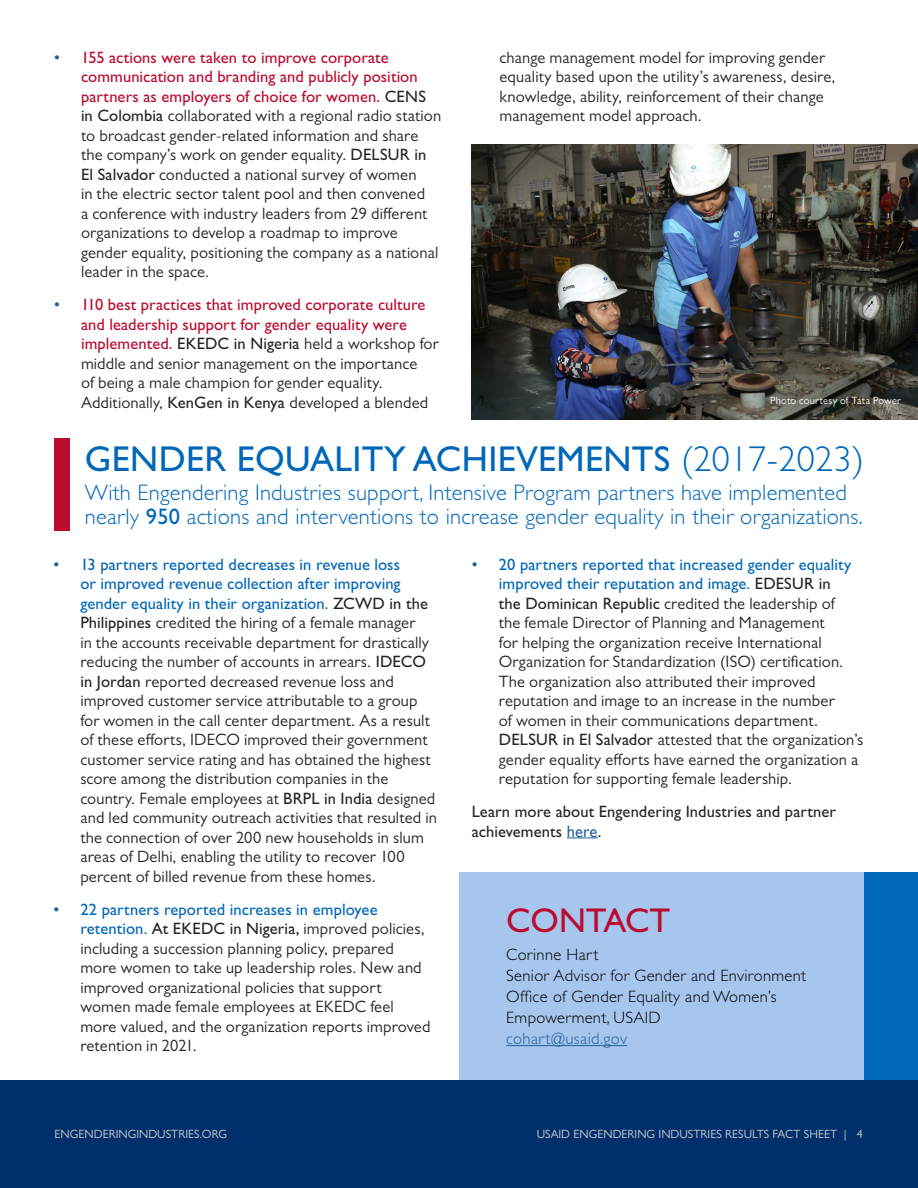
<style>
.page{position:relative;width:918px;height:1188px;background:#fff}
.page>*{position:absolute;margin:0;border:0;box-sizing:border-box;transform-origin:0 0}
.t1{font:36px "Gill Sans Std";letter-spacing:.01em;color:#0067b9}
.t2{font:34.5px "Gill Sans Std";color:#ba0c2f}
.t3{font:300 22.5px/24px "Gill Sans Std";letter-spacing:.01em;color:#0067b9}
.t4{font:16.5px/19.5px "Gill Sans";letter-spacing:.01em;color:#212721}
.t5{font:300 16.5px/21px "Gill Sans Std";letter-spacing:.02em;color:#000}
.t6{font:16.5px/19.5px "Gill Sans Std";letter-spacing:.005em;color:#212721}
.t7{font:300 16.5px "Gill Sans Std";letter-spacing:.025em;color:#215e9e}
.t8{font:12px "Gill Sans Nova";color:#cfcdc9}
.t9{font:10.65px "Gill Sans Nova";letter-spacing:.015em;color:#fff}
.s1{color:#215e9e}
.s2{font-family:"Gill Sans Std";color:#ba0c2f}
.s3{font-family:"Gill Sans Std"}
.s4{font-weight:300}
.s5{font-weight:400}
.s6{font-family:"Gill Sans Std";color:#0067b9}
.s7{font-family:"Gill Sans";color:#215e9e}
</style>
<div class="page">
<div style="left:459px;top:873px;width:459px;height:207px;background:#a7c6ed"></div>
<div style="left:864px;top:873px;width:54px;height:315px;background:#0067b9"></div>
<div style="left:54px;top:439px;width:15px;height:92px;background:#ba0c2f"></div>
<div style="left:0;top:1080px;width:918px;height:108px;background:#002f6c"></div>
<hr style="left:506px;top:1045px;width:121px;height:1px;background:#215e9e">
<hr style="left:567px;top:838px;width:31px;height:1px;background:#215e9e">
<img style="left:472px;top:145px;width:446px;height:274px">
<p class="t4" style="left:81px;top:47px;width:362px;text-indent:-27px"><span class="s1">•</span> <span class="s2">155 actions were taken to improve corporate communication and branding and publicly position partners as employers of choice for women.</span> <span class="s3">CENS in Colombia</span> collaborated with a regional radio station to broadcast gender-related information and share the company’s work on gender equality. <span class="s3">DELSUR in El Salvador</span> conducted a national survey of women<br>in the electric sector talent pool and then convened<br>a conference with industry leaders from 29 different organizations to develop a roadmap to improve gender equality, positioning the company as a national leader in the space.</p>
<p class="t4" style="left:81px;top:295px;width:359px;text-indent:-27px"><span class="s1">•</span> <span class="s2">110 best practices that improved corporate culture and leadership support for gender equality were implemented.</span> <span class="s3">EKEDC in Nigeria</span> held a workshop for middle and senior management on the importance<br>of being a male champion for gender equality.<br>Additionally, <span class="s3">KenGen in Kenya</span> developed a blended</p>
<p class="t4" style="left:500px;top:47px;width:338px">change management model for improving gender equality based upon the utility’s awareness, desire, knowledge, ability, reinforcement of their change management model approach.</p>
<p class="t9" style="left:770px;top:394px;width:133px">Photo courtesy of Tata Power</p>
<p class="t1" style="left:85px;top:439px;width:781px">GENDER EQUALITY ACHIEVEMENTS <span class="s4">(2017-2023)</span></p>
<p class="t3" style="left:85px;top:481px;width:779px">With Engendering Industries support, Intensive Program partners have implemented nearly <span class="s5">950</span> actions and interventions to increase gender equality in their organizations.</p>
<p class="t4" style="left:80px;top:554px;width:358px;text-indent:-27px"><span class="s1">•</span> <span class="s6">13 partners reported decreases in revenue loss<br>or improved revenue collection after improving gender equality in their organization.</span> <span class="s3">ZCWD in the Philippines</span> credited the hiring of a female manager<br>in the accounts receivable department for drastically reducing the number of accounts in arrears. <span class="s3">IDECO in Jordan</span> reported decreased revenue loss and improved customer service attributable to a group for women in the call center department. As a result of these efforts, IDECO improved their government customer service rating and has obtained the highest score among the distribution companies in the country. Female employees at <span class="s3">BRPL in India</span> designed and led community outreach activities that resulted in the connection of over 200 new households in slum areas of Delhi, enabling the utility to recover 100 percent of billed revenue from these homes.</p>
<p class="t4" style="left:80px;top:899px;width:352px;text-indent:-27px"><span class="s1">•</span> <span class="s6">22 partners reported increases in employee retention.</span> <span class="s3">At EKEDC in Nigeria,</span> improved policies, including a succession planning policy, prepared more women to take up leadership roles. New and improved organizational policies that support women made female employees at EKEDC feel more valued, and the organization reports improved retention in 2021.</p>
<p class="t4" style="left:499px;top:554px;width:366px;text-indent:-27px"><span class="s1">•</span> <span class="s6">20 partners reported that increased gender equality improved their reputation and image.</span> <span class="s3">EDESUR in<br>the Dominican Republic</span> credited the leadership of<br>the female Director of Planning and Management<br>for helping the organization receive International Organization for Standardization (ISO) certification.<br>The organization also attributed their improved reputation and image to an increase in the number<br>of women in their communications department.<br><span class="s3">DELSUR in El Salvador</span> attested that the organization’s gender equality efforts have earned the organization a reputation for supporting female leadership.</p>
<p class="t6" style="left:472px;top:802px;width:366px">Learn more about Engendering Industries and partner achievements <span class="s7">here</span>.</p>
<h2 class="t2" style="left:506px;top:901px;width:166px">CONTACT</h2>
<p class="t5" style="left:506px;top:944px;width:301px">Corinne Hart<br>Senior Advisor for Gender and Environment<br>Office of Gender Equality and Women’s<br>Empowerment, USAID</p>
<p class="t7" style="left:506px;top:1029px;width:122px">cohart@usaid.gov</p>
<p class="t8" style="left:55px;top:1127px;width:174px">ENGENDERINGINDUSTRIES.ORG</p>
<p class="t8" style="left:537px;top:1127px;width:328px">USAID ENGENDERING INDUSTRIES RESULTS FACT SHEET | 4</p>
</div>
